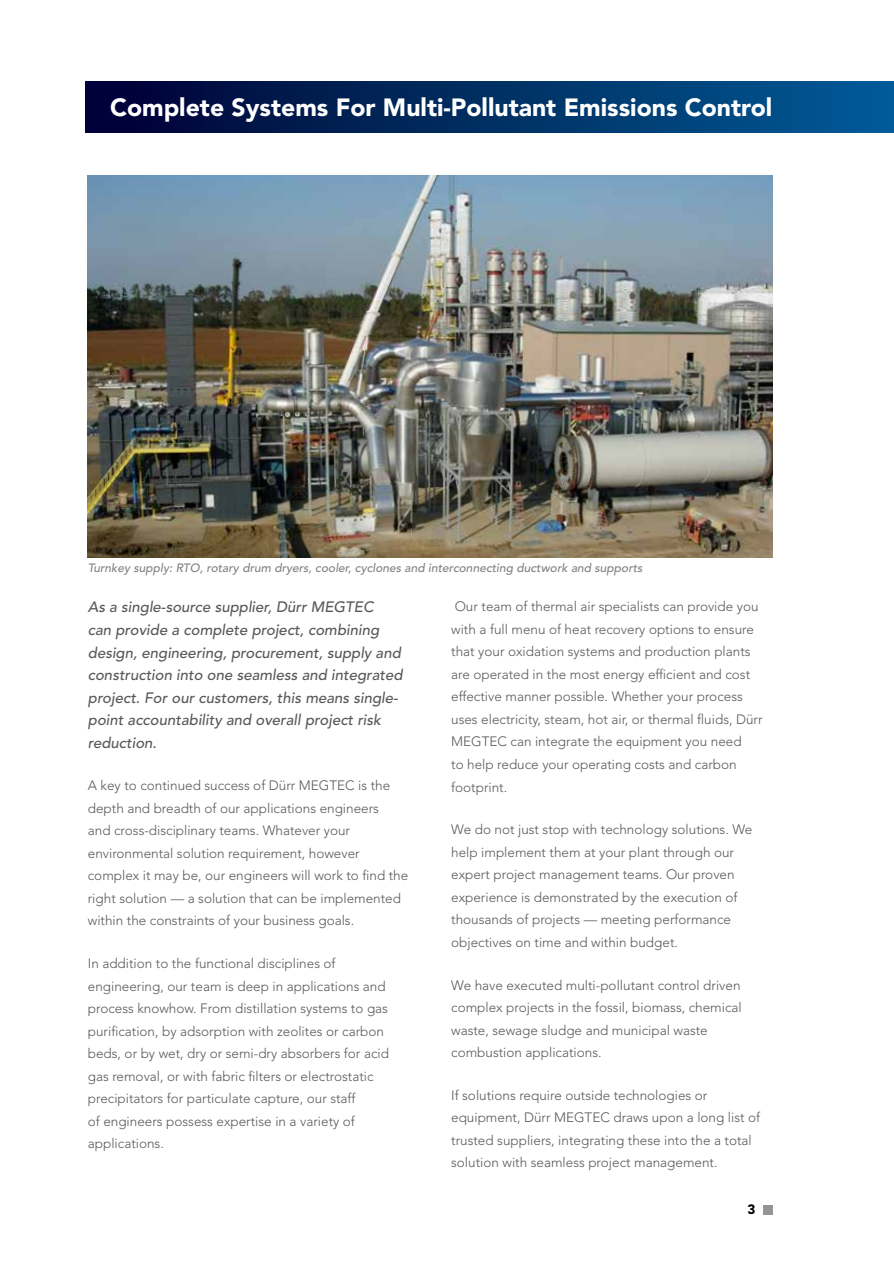
<style>
.page{position:relative;width:894px;height:1264px;background:#fff}
.page>*{position:absolute;margin:0;border:0;box-sizing:border-box;transform-origin:0 0}
.t1{font:900 24.75px "Avenir LT Std";color:#fff}
.t2{font:italic 500 15px/22.5px "Avenir LT Std";color:#58595b}
.t3{font:300 13.5px/22.5px "Avenir LT Std";color:#58595b}
.t4{font:900 13.5px "Avenir LT Std";color:#000}
.t5{font:italic 500 12px "Avenir LT Std";color:#808285}
</style>
<div class="page">
<div style="left:763px;top:1205px;width:9px;height:9px;background:#939598"></div>
<img style="left:88px;top:176px;width:684px;height:382px">
<div style="left:85px;top:81px;width:808px;height:52px;background:linear-gradient(to right,#003,#005c96)"></div>
<h1 class="t1" style="left:110px;top:93px;width:663px">Complete Systems For Multi-Pollutant Emissions Control</h1>
<p class="t5" style="left:88px;top:561px;width:556px">Turnkey supply: RTO, rotary drum dryers, cooler, cyclones and interconnecting ductwork and supports</p>
<p class="t2" style="left:88px;top:596px;width:316px">As a single-source supplier, Dürr MEGTEC<br>can provide a complete project, combining design, engineering, procurement, supply and construction into one seamless and integrated project. For our customers, this means single&shy;point accountability and overall project risk reduction.</p>
<p class="t3" style="left:88px;top:774px;width:322px">A key to continued success of Dürr MEGTEC is the depth and breadth of our applications engineers<br>and cross-disciplinary teams. Whatever your environmental solution requirement, however complex it may be, our engineers will work to find the right solution — a solution that can be implemented within the constraints of your business goals.</p>
<p class="t3" style="left:88px;top:952px;width:302px">In addition to the functional disciplines of engineering, our team is deep in applications and process knowhow. From distillation systems to gas purification, by adsorption with zeolites or carbon beds, or by wet, dry or semi-dry absorbers for acid gas removal, or with fabric filters or electrostatic precipitators for particulate capture, our staff<br>of engineers possess expertise in a variety of applications.</p>
<p class="t3" style="left:451px;top:595px;width:313px">Our team of thermal air specialists can provide you with a full menu of heat recovery options to ensure that your oxidation systems and production plants are operated in the most energy efficient and cost effective manner possible. Whether your process uses electricity, steam, hot air, or thermal fluids, Dürr MEGTEC can integrate the equipment you need<br>to help reduce your operating costs and carbon footprint.</p>
<p class="t3" style="left:451px;top:818px;width:302px">We do not just stop with technology solutions. We help implement them at your plant through our expert project management teams. Our proven experience is demonstrated by the execution of thousands of projects — meeting performance objectives on time and within budget.</p>
<p class="t3" style="left:451px;top:973px;width:292px">We have executed multi-pollutant control driven complex projects in the fossil, biomass, chemical waste, sewage sludge and municipal waste combustion applications.</p>
<p class="t3" style="left:451px;top:1084px;width:310px">If solutions require outside technologies or equipment, Dürr MEGTEC draws upon a long list of trusted suppliers, integrating these into the a total solution with seamless project management.</p>
<p class="t4" style="left:747px;top:1201px;width:9px">3</p>
</div>
